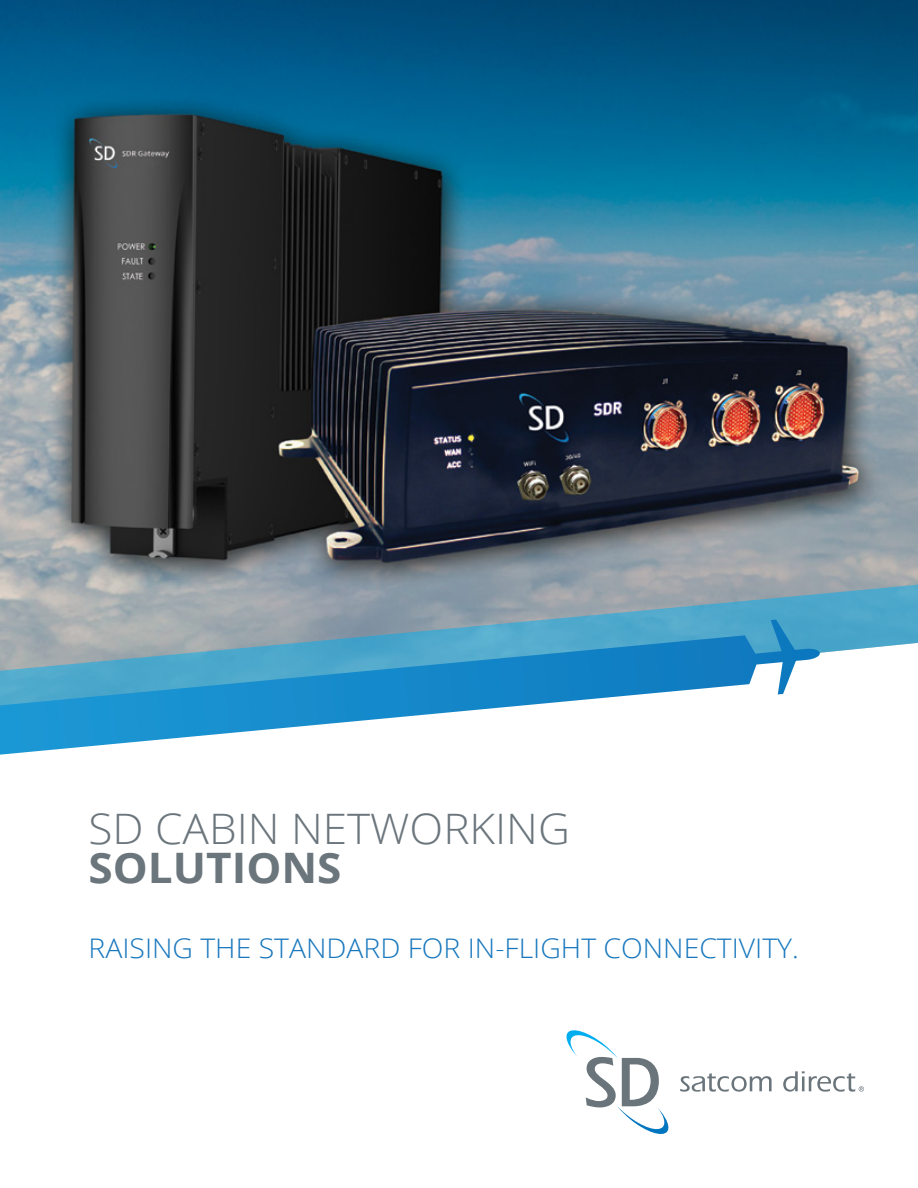
<style>
.page{position:relative;width:918px;height:1188px;background:#fff}
.page>*{position:absolute;margin:0;border:0;box-sizing:border-box;transform-origin:0 0}
.t1{font:300 42px "Open Sans";color:#6b757c;scale:1.05 1}
.t2{font:700 42px "Open Sans";color:#6b757c;scale:1.05 1}
.t3{font:300 27px "Open Sans";color:#1777bd;scale:1.05 1}
</style>
<div class="page">
<img style="left:0;top:0;width:918px;height:583px">
<svg style="left:566px;top:1030px;width:103px;height:104px"></svg>
<svg style="left:680px;top:1073px;width:92px;height:19px"></svg>
<svg style="left:783px;top:1071px;width:81px;height:21px"></svg>
<svg style="left:0;top:583px;width:918px;height:70px;background:#8aa6b4"></svg>
<svg style="left:0;top:620px;width:820px;height:135px"></svg>
<h1 class="t1" style="left:89px;top:800px;width:460px">SD CABIN NETWORKING</h1>
<h1 class="t2" style="left:89px;top:838px;width:242px">SOLUTIONS</h1>
<p class="t3" style="left:89px;top:930px;width:678px">RAISING THE STANDARD FOR IN-FLIGHT CONNECTIVITY.</p>
</div>
